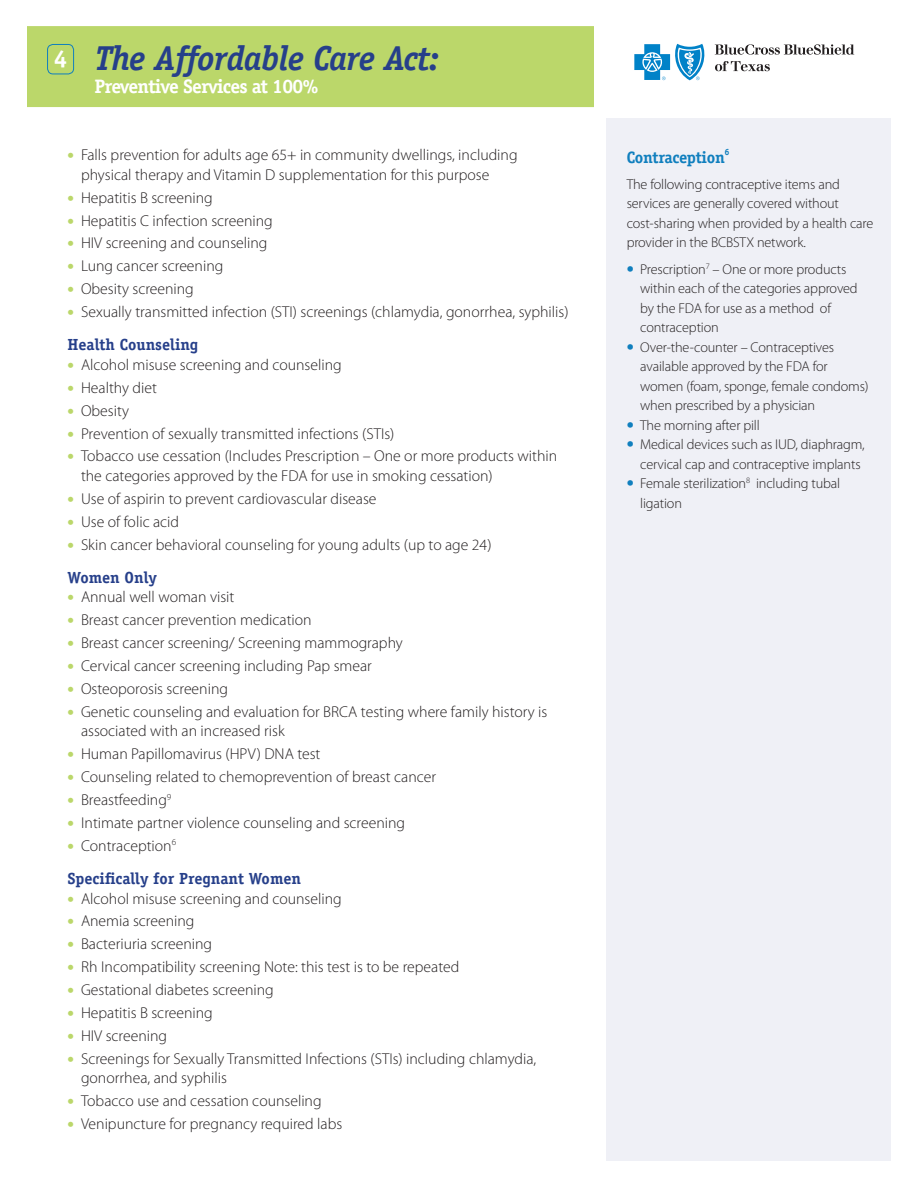
<style>
.page{position:relative;width:918px;height:1188px;background:#fff}
.page>*{position:absolute;margin:0;border:0;box-sizing:border-box;transform-origin:0 0}
.t1{font:italic 700 34.65px "Officina Serif";letter-spacing:-.025em;color:#263f8a}
.t2{font:700 19.5px "Officina Serif";letter-spacing:-.04em;color:#fff}
.t3{font:700 16.5px "Officina Serif";letter-spacing:-.02em;color:#107fbe}
.t4{font:700 16.2px "Officina Serif";color:#263f8a}
.t5{font:300 15.75px/19.5px "Myriad Pro";color:#231f20}
.t6{font:300 14.25px/19.5px "Myriad Pro";letter-spacing:-.01em;color:#231f20}
.t7{font:700 9px "Officina Serif";color:#107fbe}
.s1{font-style:normal;font-size:24.3px;color:#fff}
.s2{font-weight:900;font-size:18px;color:#bbd76a}
.s3{font-weight:900;font-size:19.5px;color:#107fbe}
</style>
<div class="page">
<div style="left:27px;top:26px;width:567px;height:81px;background:#bbd76a"></div>
<svg style="left:634px;top:44px;width:71px;height:36px"></svg>
<svg style="left:715px;top:44px;width:139px;height:11px"></svg>
<svg style="left:715px;top:61px;width:55px;height:10px"></svg>
<div style="left:47px;top:44px;width:27px;height:30px;border:1px solid #107fbe;border-radius:5px"></div>
<div style="left:606px;top:119px;width:285px;height:1042px;background:#eff0f6"></div>
<h1 class="t1" style="left:54px;top:38px;width:387px"><span class="s1">4</span> The Affordable Care Act:</h1>
<p class="t2" style="left:94px;top:74px;width:226px">Preventive Services at 100%</p>
<p class="t5" style="left:81px;top:146px;width:438px;text-indent:-14px"><span class="s2">•</span> Falls prevention for adults age 65+ in community dwellings, including physical therapy and Vitamin D supplementation for this purpose</p>
<p class="t5" style="left:68px;top:188px;width:147px"><span class="s2">•</span> Hepatitis B screening</p>
<p class="t5" style="left:68px;top:211px;width:207px"><span class="s2">•</span> Hepatitis C infection screening</p>
<p class="t5" style="left:68px;top:234px;width:202px"><span class="s2">•</span> HIV screening and counseling</p>
<p class="t5" style="left:68px;top:257px;width:157px"><span class="s2">•</span> Lung cancer screening</p>
<p class="t5" style="left:68px;top:279px;width:128px"><span class="s2">•</span> Obesity screening</p>
<p class="t5" style="left:68px;top:302px;width:503px"><span class="s2">•</span> Sexually transmitted infection (STI) screenings (chlamydia, gonorrhea, syphilis)</p>
<p class="t4" style="left:68px;top:335px;width:132px">Health Counseling</p>
<p class="t5" style="left:68px;top:355px;width:276px"><span class="s2">•</span> Alcohol misuse screening and counseling</p>
<p class="t5" style="left:68px;top:378px;width:91px"><span class="s2">•</span> Healthy diet</p>
<p class="t5" style="left:68px;top:401px;width:63px"><span class="s2">•</span> Obesity</p>
<p class="t5" style="left:68px;top:424px;width:328px"><span class="s2">•</span> Prevention of sexually transmitted infections (STIs)</p>
<p class="t5" style="left:81px;top:447px;width:478px;text-indent:-14px"><span class="s2">•</span> Tobacco use cessation (Includes Prescription – One or more products within the categories approved by the FDA for use in smoking cessation)</p>
<p class="t5" style="left:68px;top:489px;width:311px"><span class="s2">•</span> Use of aspirin to prevent cardiovascular disease</p>
<p class="t5" style="left:68px;top:512px;width:113px"><span class="s2">•</span> Use of folic acid</p>
<p class="t5" style="left:68px;top:535px;width:426px"><span class="s2">•</span> Skin cancer behavioral counseling for young adults (up to age 24)</p>
<p class="t4" style="left:68px;top:567px;width:91px">Women Only</p>
<p class="t5" style="left:68px;top:588px;width:168px"><span class="s2">•</span> Annual well woman visit</p>
<p class="t5" style="left:68px;top:611px;width:246px"><span class="s2">•</span> Breast cancer prevention medication</p>
<p class="t5" style="left:68px;top:633px;width:337px"><span class="s2">•</span> Breast cancer screening/ Screening mammography</p>
<p class="t5" style="left:68px;top:656px;width:306px"><span class="s2">•</span> Cervical cancer screening including Pap smear</p>
<p class="t5" style="left:68px;top:679px;width:162px"><span class="s2">•</span> Osteoporosis screening</p>
<p class="t5" style="left:81px;top:702px;width:468px;text-indent:-14px"><span class="s2">•</span> Genetic counseling and evaluation for BRCA testing where family history is associated with an increased risk</p>
<p class="t5" style="left:68px;top:744px;width:254px"><span class="s2">•</span> Human Papillomavirus (HPV) DNA test</p>
<p class="t5" style="left:68px;top:767px;width:370px"><span class="s2">•</span> Counseling related to chemoprevention of breast cancer</p>
<p class="t5" style="left:68px;top:790px;width:105px"><span class="s2">•</span> Breastfeeding<sup>9</sup></p>
<p class="t5" style="left:68px;top:813px;width:339px"><span class="s2">•</span> Intimate partner violence counseling and screening</p>
<p class="t5" style="left:68px;top:836px;width:110px"><span class="s2">•</span> Contraception<sup>6</sup></p>
<p class="t4" style="left:68px;top:868px;width:235px">Specifically for Pregnant Women</p>
<p class="t5" style="left:68px;top:889px;width:276px"><span class="s2">•</span> Alcohol misuse screening and counseling</p>
<p class="t5" style="left:68px;top:912px;width:128px"><span class="s2">•</span> Anemia screening</p>
<p class="t5" style="left:68px;top:935px;width:146px"><span class="s2">•</span> Bacteriuria screening</p>
<p class="t5" style="left:68px;top:957px;width:393px"><span class="s2">•</span> Rh Incompatibility screening Note: this test is to be repeated</p>
<p class="t5" style="left:68px;top:980px;width:208px"><span class="s2">•</span> Gestational diabetes screening</p>
<p class="t5" style="left:68px;top:1003px;width:147px"><span class="s2">•</span> Hepatitis B screening</p>
<p class="t5" style="left:68px;top:1026px;width:101px"><span class="s2">•</span> HIV screening</p>
<p class="t5" style="left:81px;top:1049px;width:457px;text-indent:-14px"><span class="s2">•</span> Screenings for Sexually Transmitted Infections (STIs) including chlamydia, gonorrhea, and syphilis</p>
<p class="t5" style="left:68px;top:1091px;width:256px"><span class="s2">•</span> Tobacco use and cessation counseling</p>
<p class="t5" style="left:68px;top:1114px;width:276px"><span class="s2">•</span> Venipuncture for pregnancy required labs</p>
<p class="t3" style="left:627px;top:147px;width:100px">Contraception</p>
<p class="t7" style="left:724px;top:146px;width:7px">6</p>
<p class="t6" style="left:627px;top:175px;width:248px">The following contraceptive items and services are generally covered without cost-sharing when provided by a health care provider in the BCBSTX network.</p>
<p class="t6" style="left:640px;top:259px;width:219px;text-indent:-14px"><span class="s3">•</span> Prescription<sup>7</sup> – One or more products within each of the categories approved by the FDA for use as a method of contraception</p>
<p class="t6" style="left:640px;top:337px;width:230px;text-indent:-14px"><span class="s3">•</span> Over-the-counter – Contraceptives available approved by the FDA for women (foam, sponge, female condoms) when prescribed by a physician</p>
<p class="t6" style="left:627px;top:415px;width:135px"><span class="s3">•</span> The morning after pill</p>
<p class="t6" style="left:627px;top:435px;width:240px;text-align:right"><span class="s3">•</span> Medical devices such as IUD, diaphragm, cervical cap and contraceptive implants</p>
<p class="t6" style="left:640px;top:474px;width:202px;text-indent:-14px"><span class="s3">•</span> Female sterilization<sup>8</sup> including tubal ligation</p>
</div>
